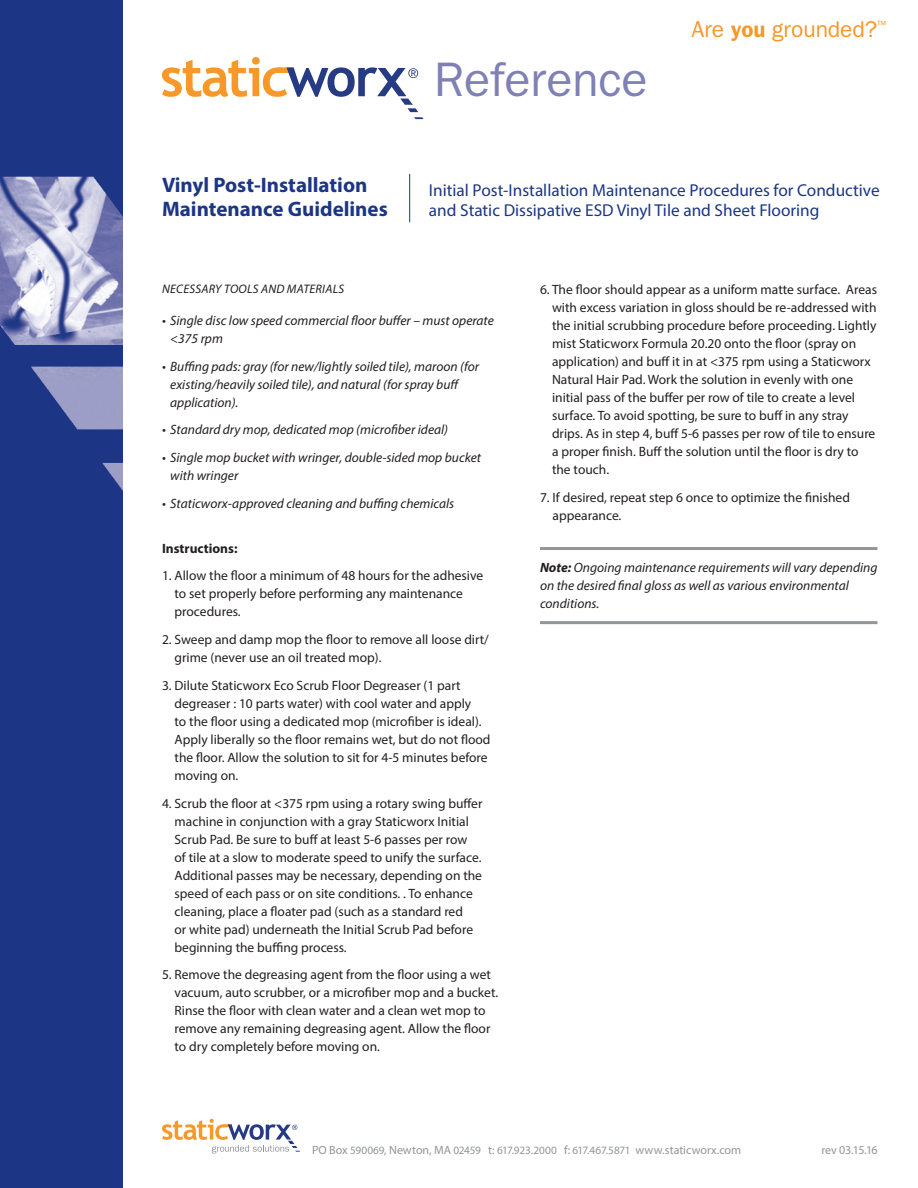
<style>
.page{position:relative;width:918px;height:1188px;background:#fff}
.page>*{position:absolute;margin:0;border:0;box-sizing:border-box;transform-origin:0 0}
.t1{font:48.6px "Franklin Gothic";letter-spacing:-.005em;color:#7f81b6}
.t2{font:22.95px "Franklin Gothic";letter-spacing:-.005em;color:#f79727}
.t3{font:700 21px/24px "Myriad Pro";color:#1c3685}
.t4{font:17.25px/20.2px "Myriad Pro";color:#1c3685}
.subhead{font:13.5px/18px "Myriad Pro";color:#231f20}
.subhead-2{font:italic 13.5px/18px "Myriad Pro";color:#231f20}
.subhead-3{font:700 13.5px "Myriad Pro";color:#231f20}
.subhead-4{font:italic 12.3px "Myriad Pro";letter-spacing:.02em;color:#231f20}
.t5{font:12px "Myriad Pro";color:#939598}
.s1{font-weight:600;font-size:22.35px}
.s2{font-weight:700}
.s3{font-size:11.25px}
</style>
<div class="page">
<div style="left:0;top:0;width:123px;height:1188px;background:#1c3685"></div>
<img style="left:0;top:176px;width:123px;height:315px">
<svg style="left:162px;top:57px;width:261px;height:62px"></svg>
<svg style="left:162px;top:1119px;width:138px;height:35px"></svg>
<hr style="left:540px;top:547px;width:338px;height:3px;background:#939598">
<hr style="left:540px;top:621px;width:338px;height:3px;background:#939598">
<hr style="left:409px;top:174px;width:1px;height:48px;background:#1c3685">
<p class="t1" style="left:434px;top:52px;width:215px">Reference</p>
<p class="t2" style="left:692px;top:16px;width:196px">Are <span class="s1">you</span> grounded?<sup>™</sup></p>
<p class="t3" style="left:162px;top:173px;width:227px">Vinyl Post-Installation<br>Maintenance Guidelines</p>
<p class="t4" style="left:429px;top:180px;width:452px">Initial Post-Installation Maintenance Procedures for Conductive and Static Dissipative ESD Vinyl Tile and Sheet Flooring</p>
<p class="subhead-4" style="left:162px;top:282px;width:184px">NECESSARY TOOLS AND MATERIALS</p>
<p class="subhead-2" style="left:170px;top:311px;width:325px;text-indent:-8px">• Single disc low speed commercial floor buffer – must operate &lt;375 rpm</p>
<p class="subhead-2" style="left:170px;top:357px;width:310px;text-indent:-8px">• Buffing pads: gray (for new/lightly soiled tile), maroon (for existing/heavily soiled tile), and natural (for spray buff application).</p>
<p class="subhead-2" style="left:162px;top:421px;width:288px">• Standard dry mop, dedicated mop (microfiber ideal)</p>
<p class="subhead-2" style="left:170px;top:448px;width:312px;text-indent:-8px">• Single mop bucket with wringer, double-sided mop bucket with wringer</p>
<p class="subhead-2" style="left:162px;top:494px;width:294px">• Staticworx-approved cleaning and buffing chemicals</p>
<p class="subhead-3" style="left:162px;top:539px;width:77px">Instructions:</p>
<p class="subhead" style="left:175px;top:567px;width:310px;text-indent:-13px">1. Allow the floor a minimum of 48 hours for the adhesive to set properly before performing any maintenance procedures.</p>
<p class="subhead" style="left:175px;top:630px;width:316px;text-indent:-13px">2. Sweep and damp mop the floor to remove all loose dirt/ grime (never use an oil treated mop).</p>
<p class="subhead" style="left:175px;top:676px;width:317px;text-indent:-13px">3. Dilute Staticworx Eco Scrub Floor Degreaser (1 part degreaser : 10 parts water) with cool water and apply<br>to the floor using a dedicated mop (microfiber is ideal).<br>Apply liberally so the floor remains wet, but do not flood the floor. Allow the solution to sit for 4-5 minutes before moving on.</p>
<p class="subhead" style="left:175px;top:794px;width:309px;text-indent:-13px">4. Scrub the floor at &lt;375 rpm using a rotary swing buffer machine in conjunction with a gray Staticworx Initial Scrub Pad. Be sure to buff at least 5-6 passes per row<br>of tile at a slow to moderate speed to unify the surface.<br>Additional passes may be necessary, depending on the speed of each pass or on site conditions. . To enhance cleaning, place a floater pad (such as a standard red<br>or white pad) underneath the Initial Scrub Pad before beginning the buffing process.</p>
<p class="subhead" style="left:175px;top:966px;width:325px;text-indent:-13px">5. Remove the degreasing agent from the floor using a wet vacuum, auto scrubber, or a microfiber mop and a bucket.<br>Rinse the floor with clean water and a clean wet mop to remove any remaining degreasing agent. Allow the floor to dry completely before moving on.</p>
<p class="subhead" style="left:552px;top:280px;width:327px;text-indent:-12px">6. The floor should appear as a uniform matte surface. Areas with excess variation in gloss should be re-addressed with the initial scrubbing procedure before proceeding. Lightly mist Staticworx Formula 20.20 onto the floor (spray on application) and buff it in at &lt;375 rpm using a Staticworx Natural Hair Pad. Work the solution in evenly with one initial pass of the buffer per row of tile to create a level surface. To avoid spotting, be sure to buff in any stray drips. As in step 4, buff 5-6 passes per row of tile to ensure a proper finish. Buff the solution until the floor is dry to the touch.</p>
<p class="subhead" style="left:553px;top:488px;width:299px;text-indent:-13px">7. If desired, repeat step 6 once to optimize the finished appearance.</p>
<p class="subhead-2" style="left:540px;top:558px;width:339px"><span class="s2">Note:</span> Ongoing maintenance requirements will vary depending on the desired final gloss as well as various environmental conditions.</p>
<p class="t5" style="left:312px;top:1143px;width:430px">PO Box <span class="s3">590069</span>, Newton, MA <span class="s3">02459</span> t: <span class="s3">617.923.2000</span> f: <span class="s3">617.467.5871</span> www.staticworx.com</p>
<p class="t5" style="left:821px;top:1143px;width:58px">rev 03.15.16</p>
</div>
